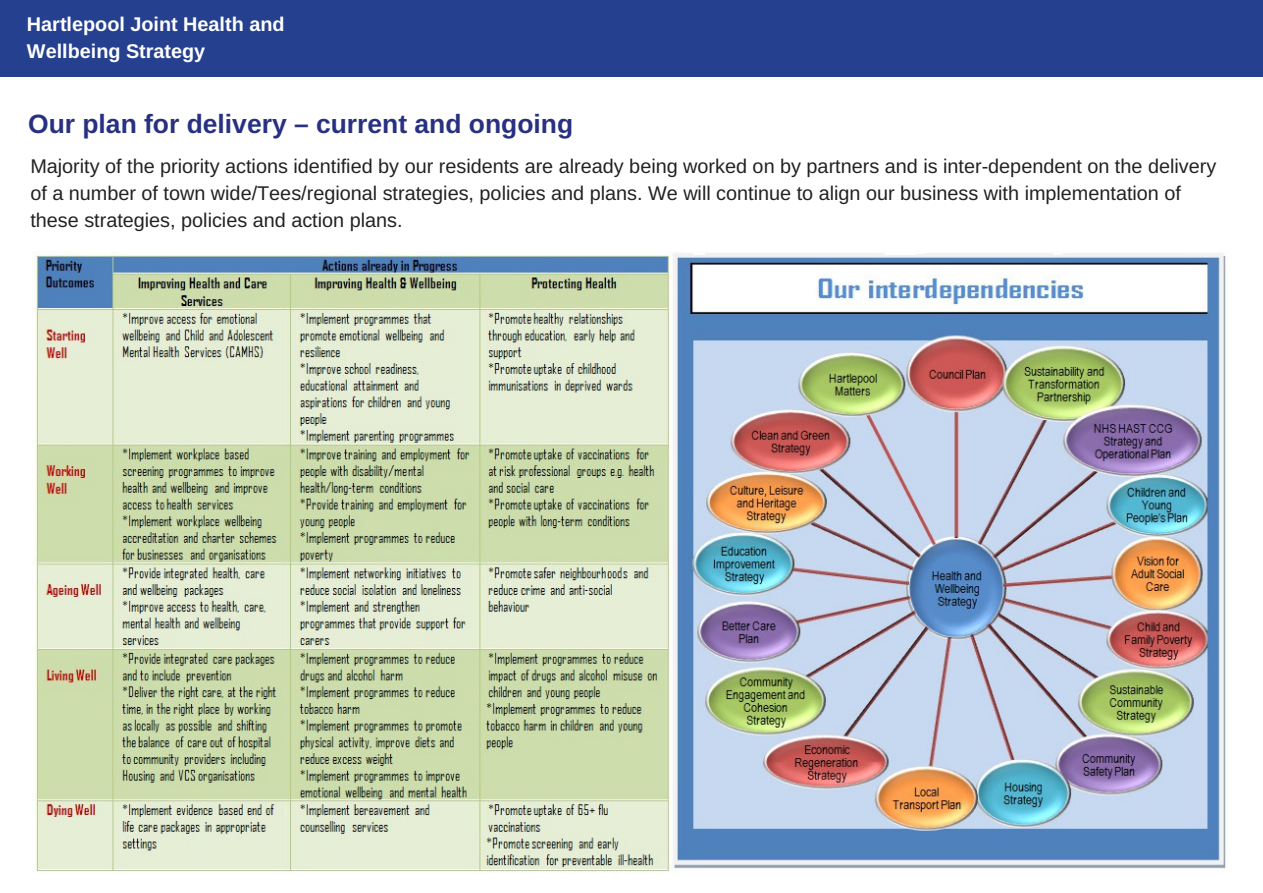
<style>
.page{position:relative;width:1263px;height:893px;background:#fff}
.page>*{position:absolute;margin:0;border:0;box-sizing:border-box;transform-origin:0 0}
.t1{font:700 26.4px "Arimo";color:#283082}
.t2{font:19.8px/27px "Arimo";color:#222}
.t3{font:700 19.8px/27px "Arimo";color:#fff}
</style>
<div class="page">
<div style="left:0;top:0;width:1263px;height:76px;background:#25408f"></div>
<img style="left:34px;top:252px;width:1192px;height:621px">
<p class="t3" style="left:27px;top:11px;width:259px">Hartlepool Joint Health and<br>Wellbeing Strategy</p>
<h1 class="t1" style="left:28px;top:109px;width:546px">Our plan for delivery – current and ongoing</h1>
<p class="t2" style="left:30px;top:153px;width:1187px">Majority of the priority actions identified by our residents are already being worked on by partners and is inter-dependent on the delivery of a number of town wide/Tees/regional strategies, policies and plans. We will continue to align our business with implementation of these strategies, policies and action plans.</p>
</div>
